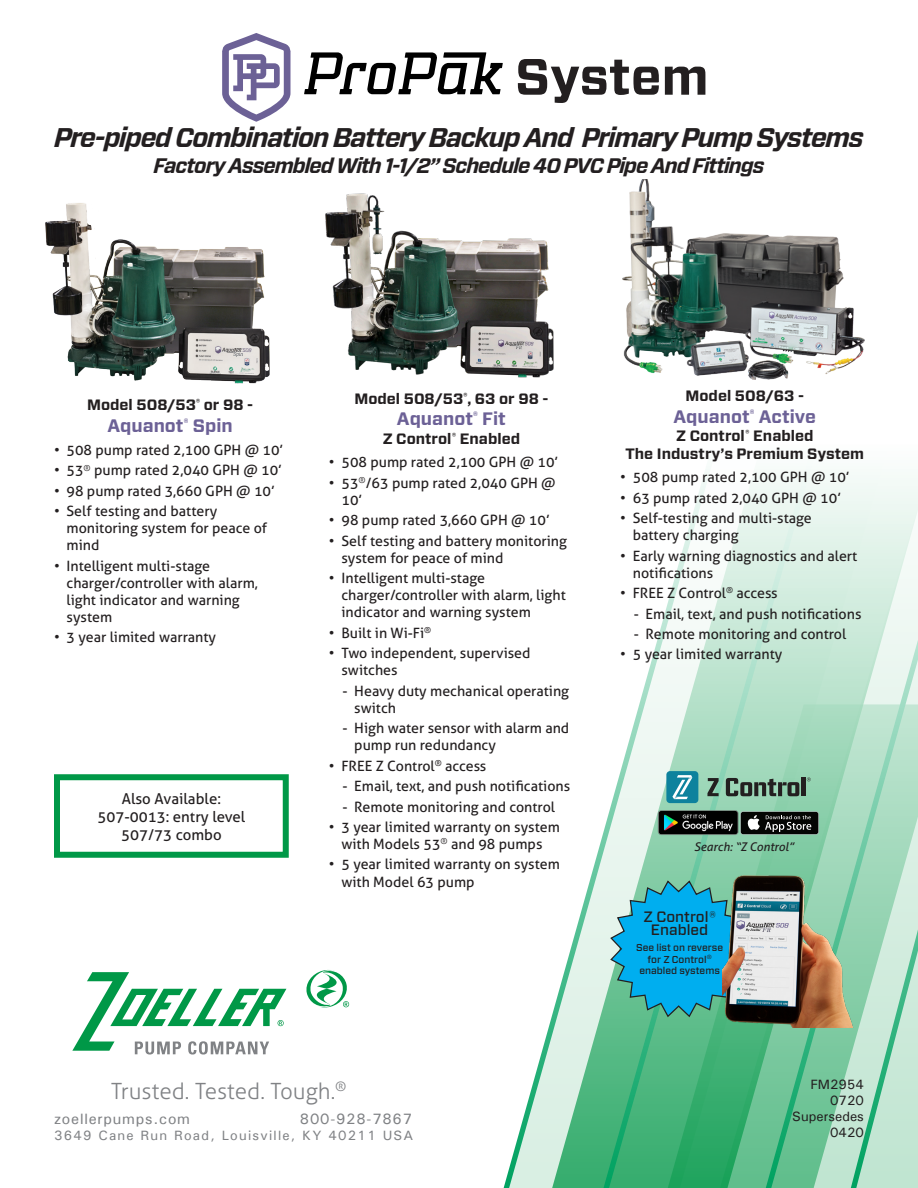
<style>
.page{position:relative;width:918px;height:1188px;background:#fff}
.page>*{position:absolute;margin:0;border:0;box-sizing:border-box;transform-origin:0 0}
.t1{font:700 51px "Forza";color:#231f20}
.t2{font:italic 700 27px "Forza";letter-spacing:-.05em;color:#231f20}
.t3{font:300 22.5px "Aller";color:#808285}
.t4{font:italic 700 21px "Forza";letter-spacing:-.05em;color:#231f20}
.t5{font:700 18px "Forza";color:#6c6196}
.t6{font:700 15px "Forza";color:#231f20}
.t7{font:15px "Aller";color:#231f20}
.t8{font:500 15px "Univers W1";letter-spacing:.05em;color:#808285}
.t9{font:500 15px "Forza";color:#231f20}
.t10{font:14.25px/17.1px "Aller";color:#231f20}
.t11{font:500 13.5px "Univers W1";letter-spacing:.09em;color:#808285}
.t12{font:500 13.5px "Univers W1";color:#231f20}
.bullets{font:italic 12px "Aller";color:#231f20}
.t13{font:500 10.05px/11.2px "Forza";color:#231f20;text-align:center}
</style>
<div class="page">
<div style="left:743px;top:469px;width:106px;height:39px;background:#f1f9f5"></div>
<svg style="left:503px;top:469px;width:207px;height:719px"></svg>
<svg style="left:700px;top:508px;width:218px;height:680px;background:#abdcc3"></svg>
<svg style="left:72px;top:972px;width:214px;height:83px"></svg>
<svg style="left:306px;top:969px;width:44px;height:39px"></svg>
<svg style="left:304px;top:52px;width:199px;height:42px"></svg>
<svg style="left:222px;top:33px;width:69px;height:89px"></svg>
<img style="left:325px;top:193px;width:229px;height:185px">
<img style="left:45px;top:203px;width:225px;height:181px">
<img style="left:622px;top:179px;width:242px;height:200px">
<svg style="left:707px;top:778px;width:12px;height:18px"></svg>
<svg style="left:726px;top:778px;width:73px;height:18px"></svg>
<hr style="left:802px;top:778px;width:4px;height:18px;background:#231f20">
<svg style="left:807px;top:777px;width:4px;height:4px"></svg>
<div style="left:666px;top:771px;width:32px;height:32px;background:#0d829d;border-radius:4px"></div>
<svg style="left:672px;top:775px;width:20px;height:24px"></svg>
<div style="left:740px;top:811px;width:79px;height:24px;background:#737677;border-radius:3px"></div>
<div style="left:741px;top:812px;width:77px;height:22px;background:#040503;border-radius:2px"></div>
<svg style="left:747px;top:815px;width:64px;height:17px"></svg>
<img style="left:658px;top:810px;width:81px;height:25px">
<div style="left:54px;top:774px;width:235px;height:84px;border:6px solid #009847"></div>
<svg style="left:609px;top:879px;width:113px;height:139px;background:#29b2d5"></svg>
<img style="left:722px;top:865px;width:150px;height:162px">
<p class="t1" style="left:515px;top:43px;width:195px">System</p>
<p class="t2" style="left:54px;top:120px;width:812px">Pre-piped Combination Battery Backup And Primary Pump Systems</p>
<p class="t4" style="left:153px;top:151px;width:613px">Factory Assembled With 1-1/2” Schedule 40 PVC Pipe And Fittings</p>
<p class="t6" style="left:87px;top:395px;width:167px">Model 508/53<sup>®</sup> or 98 -</p>
<p class="t5" style="left:107px;top:413px;width:127px">Aquanot<sup>®</sup> Spin</p>
<p class="t10" style="left:54px;top:441px;width:231px">• 508 pump rated 2,100 GPH @ 10’</p>
<p class="t10" style="left:54px;top:462px;width:229px">• 53<sup>®</sup> pump rated 2,040 GPH @ 10’</p>
<p class="t10" style="left:54px;top:482px;width:222px">• 98 pump rated 3,660 GPH @ 10’</p>
<p class="t10" style="left:67px;top:503px;width:202px;text-indent:-13px">• Self testing and battery monitoring system for peace of mind</p>
<p class="t10" style="left:67px;top:557px;width:193px;text-indent:-13px">• Intelligent multi-stage charger/controller with alarm, light indicator and warning system</p>
<p class="t10" style="left:54px;top:629px;width:164px">• 3 year limited warranty</p>
<p class="t7" style="left:122px;top:789px;width:101px">Also Available:</p>
<p class="t7" style="left:97px;top:807px;width:150px">507-0013: entry level</p>
<p class="t7" style="left:121px;top:825px;width:102px">507/73 combo</p>
<p class="t6" style="left:354px;top:388px;width:196px">Model 508/53<sup>®</sup>, 63 or 98 -</p>
<p class="t5" style="left:397px;top:407px;width:111px">Aquanot<sup>®</sup> Fit</p>
<p class="t6" style="left:383px;top:429px;width:139px">Z Control<sup>®</sup> Enabled</p>
<p class="t10" style="left:329px;top:454px;width:231px">• 508 pump rated 2,100 GPH @ 10’</p>
<p class="t10" style="left:341px;top:474px;width:216px;text-indent:-13px">• 53<sup>®</sup>/63 pump rated 2,040 GPH @<br>10’</p>
<p class="t10" style="left:329px;top:512px;width:222px">• 98 pump rated 3,660 GPH @ 10’</p>
<p class="t10" style="left:341px;top:532px;width:227px;text-indent:-13px">• Self testing and battery monitoring system for peace of mind</p>
<p class="t10" style="left:341px;top:570px;width:226px;text-indent:-13px">• Intelligent multi-stage charger/controller with alarm, light indicator and warning system</p>
<p class="t10" style="left:329px;top:624px;width:104px">• Built in Wi-Fi<sup>®</sup></p>
<p class="t10" style="left:341px;top:645px;width:191px;text-indent:-13px">• Two independent, supervised switches</p>
<p class="t10" style="left:354px;top:682px;width:216px;text-indent:-12px">- Heavy duty mechanical operating switch</p>
<p class="t10" style="left:354px;top:720px;width:216px;text-indent:-12px">- High water sensor with alarm and pump run redundancy</p>
<p class="t10" style="left:329px;top:757px;width:159px">• FREE Z Control<sup>®</sup> access</p>
<p class="t10" style="left:342px;top:778px;width:229px">- Email, text, and push notifications</p>
<p class="t10" style="left:342px;top:798px;width:214px">- Remote monitoring and control</p>
<p class="t10" style="left:329px;top:818px;width:232px;text-align:center">• 3 year limited warranty on system with Models 53<sup>®</sup> and 98 pumps</p>
<p class="t10" style="left:341px;top:856px;width:220px;text-indent:-13px">• 5 year limited warranty on system with Model 63 pump</p>
<h3 class="t3" style="left:111px;top:1077px;width:237px">Trusted. Tested. Tough.<sup>®</sup></h3>
<p class="t8" style="left:54px;top:1109px;width:138px">zoellerpumps.com</p>
<p class="t8" style="left:300px;top:1109px;width:114px">800-928-7867</p>
<p class="t11" style="left:54px;top:1127px;width:361px">3649 Cane Run Road, Louisville, KY 40211 USA</p>
<p class="t6" style="left:685px;top:386px;width:120px">Model 508/63 -</p>
<p class="t5" style="left:674px;top:405px;width:144px">Aquanot<sup>®</sup> Active</p>
<p class="t6" style="left:676px;top:426px;width:139px">Z Control<sup>®</sup> Enabled</p>
<p class="t6" style="left:625px;top:444px;width:240px">The Industry’s Premium System</p>
<p class="t10" style="left:620px;top:469px;width:231px">• 508 pump rated 2,100 GPH @ 10’</p>
<p class="t10" style="left:620px;top:489px;width:222px">• 63 pump rated 2,040 GPH @ 10’</p>
<p class="t10" style="left:633px;top:510px;width:181px;text-indent:-13px">• Self-testing and multi-stage battery charging</p>
<p class="t10" style="left:633px;top:547px;width:226px;text-indent:-13px">• Early warning diagnostics and alert notifications</p>
<p class="t10" style="left:620px;top:585px;width:159px">• FREE Z Control<sup>®</sup> access</p>
<p class="t10" style="left:634px;top:605px;width:229px">- Email, text, and push notifications</p>
<p class="t10" style="left:634px;top:625px;width:214px">- Remote monitoring and control</p>
<p class="t10" style="left:620px;top:646px;width:164px">• 5 year limited warranty</p>
<p class="bullets" style="left:694px;top:840px;width:101px">Search: “Z Control”</p>
<p class="t9" style="left:644px;top:907px;width:74px">Z Control®</p>
<p class="t9" style="left:651px;top:919px;width:59px">Enabled</p>
<p class="t13" style="left:636px;top:942px;width:88px">See list on reverse for Z Control<sup>® </sup>enabled systems</p>
<p class="t12" style="left:810px;top:1076px;width:55px">FM2954</p>
<p class="t12" style="left:830px;top:1092px;width:35px">0720</p>
<p class="t12" style="left:792px;top:1108px;width:73px">Supersedes</p>
<p class="t12" style="left:830px;top:1124px;width:35px">0420</p>
</div>
